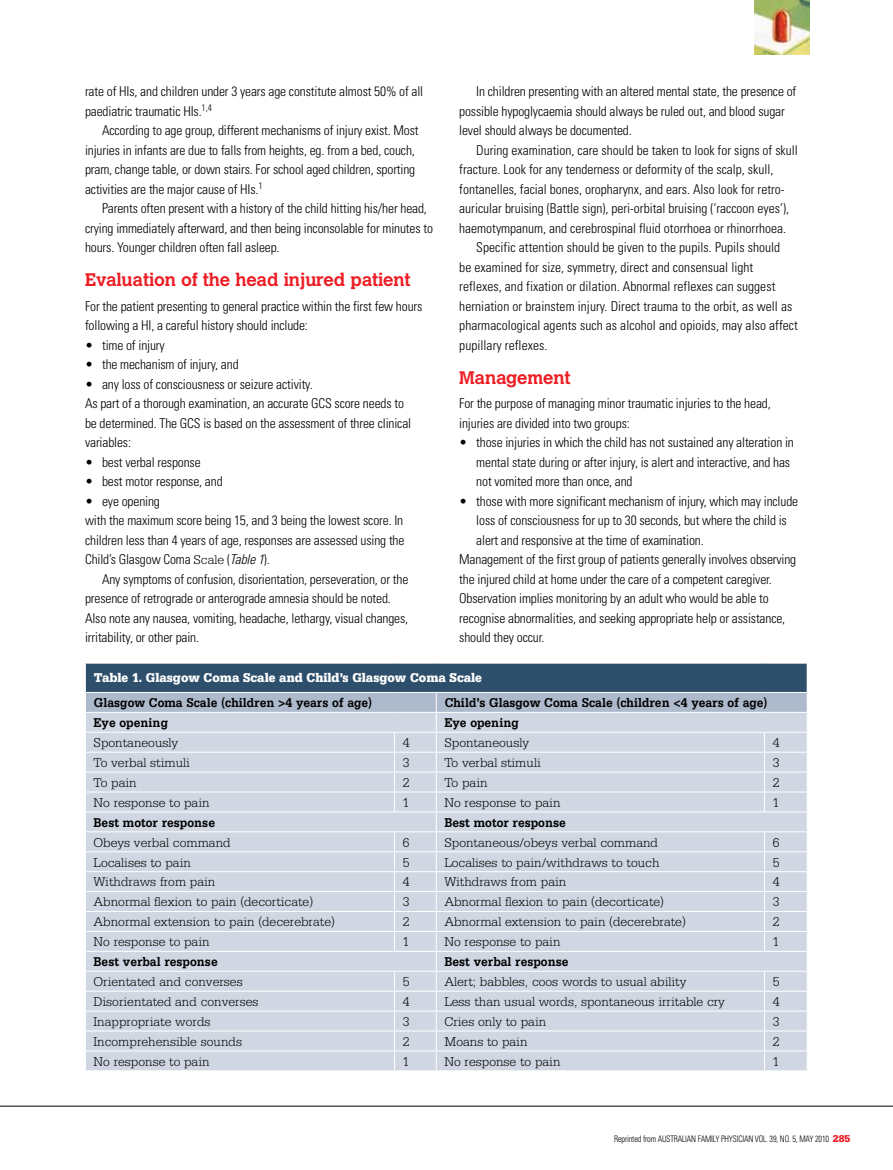
<style>
.page{position:relative;width:893px;height:1170px;background:#fff}
.page>*{position:absolute;margin:0;border:0;box-sizing:border-box;transform-origin:0 0}
.t1{font:700 18px "Calvert";letter-spacing:-.01em;color:#ed1d24}
.t2{font:300 condensed 13.5px/19.5px "Univers LT";letter-spacing:-.01em;color:#000}
.t3{font:300 13.5px "Serifa LT";color:#000}
.t4{font:700 13.5px "Serifa LT";color:#000;scale:.9 1}
.t5{font:900 13.5px "Serifa LT";color:#fff;scale:.9 1}
.t6{font:300 condensed 9px "Univers LT";letter-spacing:-.015em;color:#000;scale:.9 1}
.s1{font-family:"Serifa LT";font-stretch:normal}
.s2{font-style:italic}
.s3{font-family:"Serifa LT";font-weight:900;font-stretch:normal;font-size:10.5px;color:#ed1d24}
</style>
<div class="page">
<hr style="left:0;top:1105px;width:893px;height:1px;background:#000">
<img style="left:755px;top:0;width:54px;height:54px">
<svg style="left:85px;top:663px;width:722px;height:407px;background:#c5ceda"></svg>
<hr style="left:85px;top:712px;width:310px;height:1px;background:#fff">
<hr style="left:395px;top:712px;width:41px;height:1px;background:#fff">
<hr style="left:436px;top:712px;width:329px;height:1px;background:#fff">
<hr style="left:765px;top:712px;width:43px;height:1px;background:#fff">
<p class="t2" style="left:459px;top:81px;width:339px">I n children presenting with an altered mental state, the presence of possible hypoglycaemia should always be ruled out, and blood sugar level should always be documented.</p>
<p class="t2" style="left:459px;top:140px;width:340px;text-indent:17px">During examination, care should be taken to look for signs of skull fracture. Look for any tenderness or deformity of the scalp, skull, fontanelles, facial bones, oropharynx, and ears. Also look for retro&shy;auricular bruising (Battle sign), peri-orbital bruising (‘raccoon eyes’), haemotympanum, and cerebrospinal fluid otorrhoea or rhinorrhoea.<br>Specific attention should be given to the pupils. Pupils should<br>be examined for size, symmetry, direct and consensual light reflexes, and fixation or dilation. Abnormal reflexes can suggest herniation or brainstem injury. Direct trauma to the orbit, as well as pharmacological agents such as alcohol and opioids, may also affect pupillary reflexes.</p>
<h1 class="t1" style="left:459px;top:366px;width:113px">Management</h1>
<p class="t2" style="left:459px;top:394px;width:313px">For the purpose of managing minor traumatic injuries to the head, injuries are divided into two groups:</p>
<p class="t2" style="left:476px;top:433px;width:319px;text-indent:-17px">• those injuries in which the child has not sustained any alteration in mental state during or after injury, is alert and interactive, and has not vomited more than once, and</p>
<p class="t2" style="left:459px;top:491px;width:340px">• those with more significant mechanism of injury, which may include</p>
<p class="t2" style="left:476px;top:511px;width:312px">loss of consciousness for up to 30 seconds, but where the child is</p>
<p class="t2" style="left:476px;top:530px;width:229px">alert and responsive at the time of examination.</p>
<p class="t2" style="left:459px;top:549px;width:339px">Management of the first group of patients generally involves observing</p>
<p class="t2" style="left:459px;top:569px;width:314px">the injured child at home under the care of a competent caregiver.</p>
<p class="t2" style="left:459px;top:588px;width:311px">Observation implies monitoring by an adult who would be able to</p>
<p class="t2" style="left:459px;top:608px;width:327px">recognise abnormalities, and seeking appropriate help or assistance,</p>
<p class="t2" style="left:459px;top:627px;width:87px">should they occur.</p>
<p class="t5" style="left:94px;top:669px;width:433px">Table 1. Glasgow Coma Scale and Child’s Glasgow Coma Scale</p>
<p class="t4" style="left:94px;top:694px;width:311px">Glasgow Coma Scale (children &gt;4 years of age)</p>
<p class="t4" style="left:445px;top:694px;width:360px">Child’s Glasgow Coma Scale (children &lt;4 years of age)</p>
<p class="t4" style="left:94px;top:714px;width:84px">Eye opening</p>
<p class="t4" style="left:444px;top:714px;width:84px">Eye opening</p>
<p class="t3" style="left:94px;top:735px;width:86px">Spontaneously</p>
<p class="t3" style="left:403px;top:735px;width:8px">4</p>
<p class="t3" style="left:444px;top:735px;width:86px">Spontaneously</p>
<p class="t3" style="left:773px;top:735px;width:8px">4</p>
<p class="t3" style="left:94px;top:755px;width:98px">To verbal stimuli</p>
<p class="t3" style="left:403px;top:755px;width:8px">3</p>
<p class="t3" style="left:444px;top:755px;width:98px">To verbal stimuli</p>
<p class="t3" style="left:773px;top:755px;width:8px">3</p>
<p class="t3" style="left:94px;top:774px;width:45px">To pain</p>
<p class="t3" style="left:403px;top:774px;width:8px">2</p>
<p class="t3" style="left:444px;top:774px;width:45px">To pain</p>
<p class="t3" style="left:773px;top:774px;width:8px">2</p>
<p class="t3" style="left:94px;top:794px;width:118px">No response to pain</p>
<p class="t3" style="left:403px;top:794px;width:8px">1</p>
<p class="t3" style="left:444px;top:794px;width:118px">No response to pain</p>
<p class="t3" style="left:773px;top:794px;width:8px">1</p>
<p class="t4" style="left:94px;top:814px;width:137px">Best motor response</p>
<p class="t4" style="left:444px;top:814px;width:137px">Best motor response</p>
<p class="t3" style="left:94px;top:834px;width:139px">Obeys verbal command</p>
<p class="t3" style="left:403px;top:834px;width:8px">6</p>
<p class="t3" style="left:444px;top:834px;width:215px">Spontaneous/obeys verbal command</p>
<p class="t3" style="left:773px;top:834px;width:8px">6</p>
<p class="t3" style="left:94px;top:854px;width:99px">Localises to pain</p>
<p class="t3" style="left:403px;top:854px;width:8px">5</p>
<p class="t3" style="left:444px;top:854px;width:217px">Localises to pain/withdraws to touch</p>
<p class="t3" style="left:773px;top:854px;width:8px">5</p>
<p class="t3" style="left:94px;top:874px;width:123px">Withdraws from pain</p>
<p class="t3" style="left:403px;top:874px;width:8px">4</p>
<p class="t3" style="left:444px;top:874px;width:123px">Withdraws from pain</p>
<p class="t3" style="left:773px;top:874px;width:8px">4</p>
<p class="t3" style="left:94px;top:894px;width:221px">Abnormal flexion to pain (decorticate)</p>
<p class="t3" style="left:403px;top:894px;width:8px">3</p>
<p class="t3" style="left:444px;top:894px;width:221px">Abnormal flexion to pain (decorticate)</p>
<p class="t3" style="left:773px;top:894px;width:8px">3</p>
<p class="t3" style="left:94px;top:914px;width:243px">Abnormal extension to pain (decerebrate)</p>
<p class="t3" style="left:403px;top:914px;width:8px">2</p>
<p class="t3" style="left:444px;top:914px;width:243px">Abnormal extension to pain (decerebrate)</p>
<p class="t3" style="left:773px;top:914px;width:8px">2</p>
<p class="t3" style="left:94px;top:934px;width:118px">No response to pain</p>
<p class="t3" style="left:403px;top:934px;width:8px">1</p>
<p class="t3" style="left:444px;top:934px;width:118px">No response to pain</p>
<p class="t3" style="left:773px;top:934px;width:8px">1</p>
<p class="t4" style="left:94px;top:953px;width:140px">Best verbal response</p>
<p class="t4" style="left:444px;top:953px;width:140px">Best verbal response</p>
<p class="t3" style="left:94px;top:974px;width:151px">Orientated and converses</p>
<p class="t3" style="left:403px;top:974px;width:8px">5</p>
<p class="t3" style="left:444px;top:974px;width:244px">Alert; babbles, coos words to usual ability</p>
<p class="t3" style="left:773px;top:974px;width:8px">5</p>
<p class="t3" style="left:94px;top:993px;width:166px">Disorientated and converses</p>
<p class="t3" style="left:403px;top:993px;width:8px">4</p>
<p class="t3" style="left:444px;top:993px;width:282px">Less than usual words, spontaneous irritable cry</p>
<p class="t3" style="left:773px;top:993px;width:8px">4</p>
<p class="t3" style="left:94px;top:1013px;width:118px">Inappropriate words</p>
<p class="t3" style="left:403px;top:1013px;width:8px">3</p>
<p class="t3" style="left:444px;top:1013px;width:103px">Cries only to pain</p>
<p class="t3" style="left:773px;top:1013px;width:8px">3</p>
<p class="t3" style="left:94px;top:1033px;width:150px">Incomprehensible sounds</p>
<p class="t3" style="left:403px;top:1033px;width:8px">2</p>
<p class="t3" style="left:444px;top:1033px;width:85px">Moans to pain</p>
<p class="t3" style="left:773px;top:1033px;width:8px">2</p>
<p class="t3" style="left:94px;top:1053px;width:118px">No response to pain</p>
<p class="t3" style="left:403px;top:1053px;width:8px">1</p>
<p class="t3" style="left:444px;top:1053px;width:118px">No response to pain</p>
<p class="t3" style="left:773px;top:1053px;width:8px">1</p>
<p class="t2" style="left:85px;top:82px;width:340px">rate of HIs, and children under 3 years age constitute almost 50% of all paediatric traumatic HIs.<sup>1,4</sup></p>
<p class="t2" style="left:85px;top:121px;width:335px;text-indent:17px">According to age group, different mechanisms of injury exist. Most injuries in infants are due to falls from heights, eg. from a bed, couch, pram, change table, or down stairs. For school aged children, sporting activities are the major cause of HIs.<sup>1</sup></p>
<p class="t2" style="left:85px;top:199px;width:349px;text-indent:17px">Parents often present with a history of the child hitting his/her head, crying immediately afterward, and then being inconsolable for minutes to hours. Younger children often fall asleep.</p>
<h1 class="t1" style="left:85px;top:268px;width:327px">Evaluation of the head injured patient</h1>
<p class="t2" style="left:85px;top:296px;width:339px">For the patient presenting to general practice within the first few hours following a HI, a careful history should include:</p>
<p class="t2" style="left:85px;top:335px;width:81px">• time of injury</p>
<p class="t2" style="left:85px;top:355px;width:155px">• the mechanism of injury, and</p>
<p class="t2" style="left:85px;top:374px;width:328px">• any loss of consciousness or seizure activity.<br>As part of a thorough examination, an accurate GCS score needs to be determined. The GCS is based on the assessment of three clinical variables:</p>
<p class="t2" style="left:85px;top:452px;width:117px">• best verbal response</p>
<p class="t2" style="left:85px;top:471px;width:139px">• best motor response, and</p>
<p class="t2" style="left:85px;top:491px;width:321px">• eye opening<br>with the maximum score being 15, and 3 being the lowest score. I n children less than 4 years of age, responses are assessed using the Child’s Glasgow Coma <span class="s1">Scale</span> (<span class="s2">Table 1</span>).</p>
<p class="t2" style="left:85px;top:569px;width:325px;text-indent:17px">Any symptoms of confusion, disorientation, perseveration, or the presence of retrograde or anterograde amnesia should be noted.<br>Also note any nausea, vomiting, headache, lethargy, visual changes, irritability, or other pain.</p>
<p class="t6" style="left:614px;top:1133px;width:264px">Reprinted from Australian Family Physician Vol. 39, No. 5, May 2010 <span class="s3">285</span></p>
</div>
